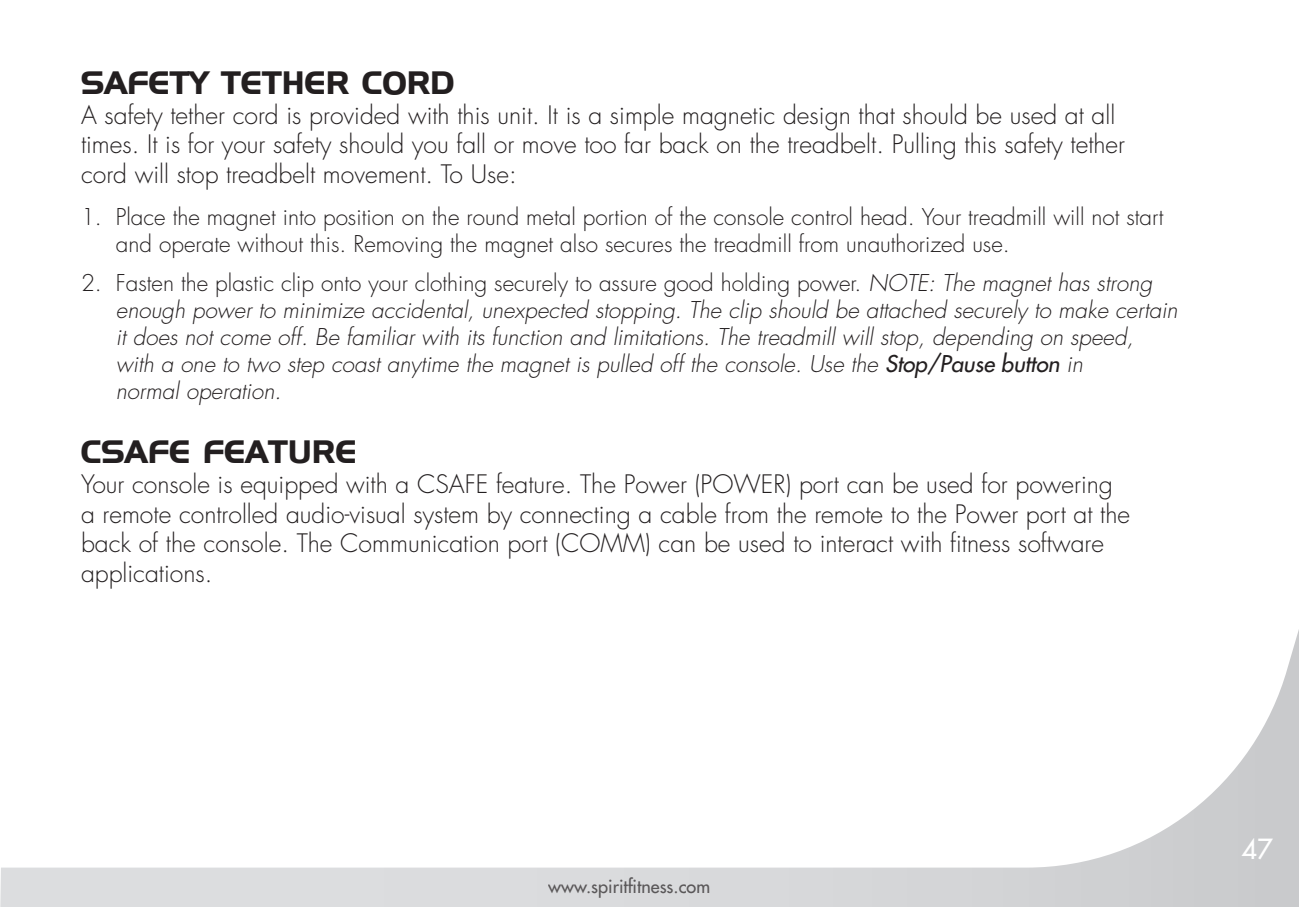
<style>
.page{position:relative;width:1299px;height:907px;background:#fff}
.page>*{position:absolute;margin:0;border:0;box-sizing:border-box;transform-origin:0 0}
.Body_Heading{font:700 31.5px "Hanzel";letter-spacing:.02em;color:#231f20}
.t1{font:500 27px "Futura Std";color:#fff}
.Body_Heading-2{font:300 24.75px/29.7px "Futura Std";color:#231f20}
.Body_Heading-3{font:italic 300 22.5px/27px "Futura Std";color:#231f20}
.Body_Heading-4{font:300 22.5px/27px "Futura Std";color:#231f20}
.t2{font:500 18px "Futura Std";color:#231f20}
.s1{font-style:normal}
.s2{font-weight:500}
</style>
<div class="page">
<svg style="left:0;top:629px;width:1299px;height:277px"></svg>
<p class="Body_Heading" style="left:81px;top:64px;width:375px">SAFETY TETHER CORD</p>
<p class="Body_Heading-2" style="left:81px;top:100px;width:1046px">A safety tether cord is provided with this unit. It is a simple magnetic design that should be used at all times. It is for your safety should you fall or move too far back on the treadbelt. Pulling this safety tether cord will stop treadbelt movement. To Use:</p>
<p class="Body_Heading-4" style="left:116px;top:204px;width:1049px;text-indent:-35px">1. Place the magnet into position on the round metal portion of the console control head. Your treadmill will not start and operate without this. Removing the magnet also secures the treadmill from unauthorized use.</p>
<p class="Body_Heading-3" style="left:116px;top:270px;width:1063px;text-indent:-35px"><span class="s1">2. Fasten the plastic clip onto your clothing securely to assure good holding power.</span> NOTE: The magnet has strong enough power to minimize accidental, unexpected stopping. The clip should be attached securely to make certain it does not come off. Be familiar with its function and limitations. The treadmill will stop, depending on speed,<br>with a one to two step coast anytime the magnet is pulled off the console. Use the <span class="s2">Stop/Pause button</span> in<br>normal operation.</p>
<p class="Body_Heading" style="left:81px;top:433px;width:277px">CSAFE FEATURE</p>
<p class="Body_Heading-2" style="left:81px;top:470px;width:1051px">Your console is equipped with a CSAFE feature. The Power (POWER) port can be used for powering a remote controlled audio-visual system by connecting a cable from the remote to the Power port at the back of the console. The Communication port (COMM) can be used to interact with fitness software applications.</p>
<p class="t2" style="left:548px;top:875px;width:163px">www.spiritfitness.com</p>
<p class="t1" style="left:1241px;top:832px;width:33px">47</p>
</div>
